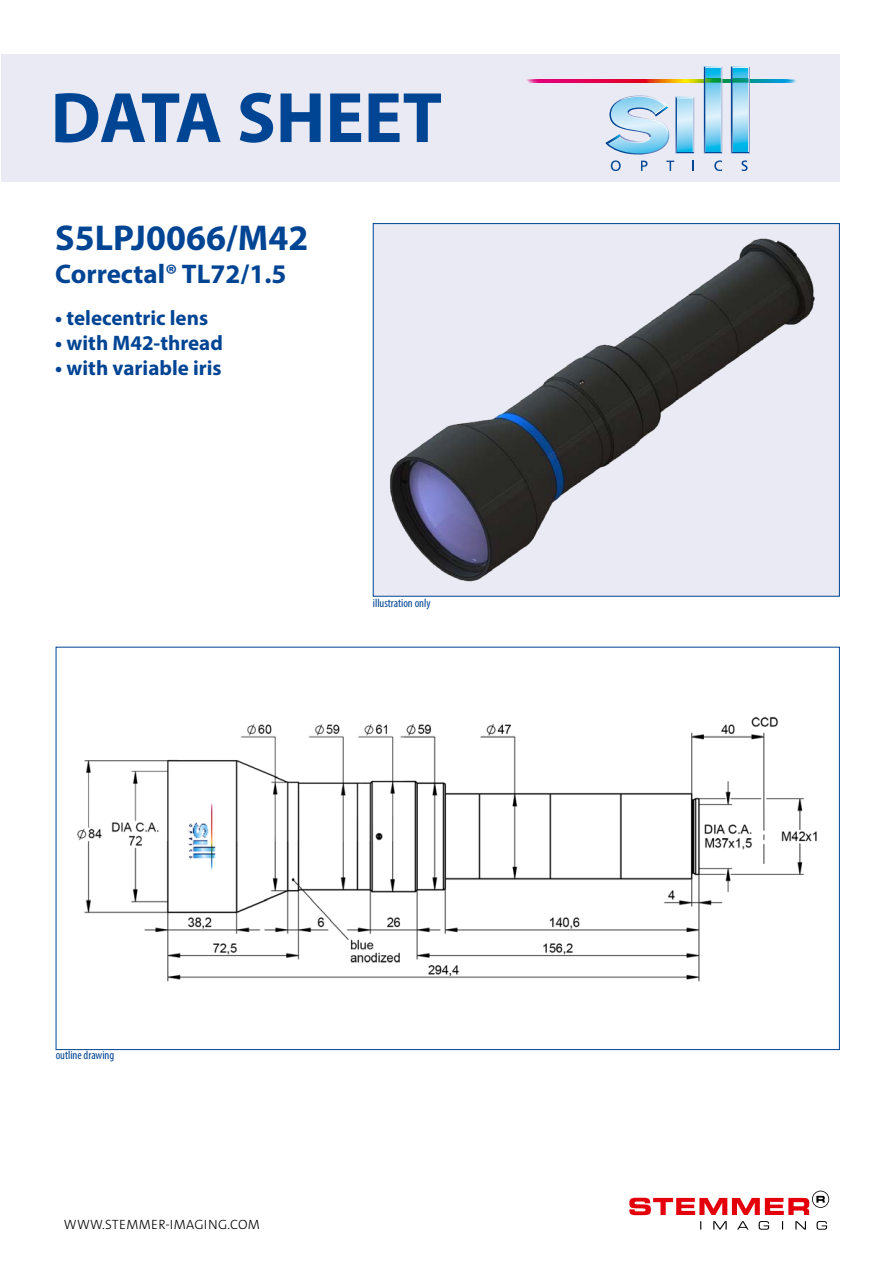
<style>
.page{position:relative;width:893px;height:1263px;background:#fff}
.page>*{position:absolute;margin:0;border:0;box-sizing:border-box;transform-origin:0 0}
.t1{font:700 72px "Myriad Pro";color:#004494}
.t2{font:700 36px "Myriad Pro";color:#004494}
.t3{font:700 27px "Myriad Pro";color:#004494}
.t4{font:700 21px "Myriad Pro";color:#004494}
.t5{font:13.5px "The Sans LP3 Lig";letter-spacing:.025em;color:#000}
.t6{font:condensed 12px "Myriad Pro";color:#004494}
</style>
<div class="page">
<div style="left:1px;top:54px;width:839px;height:128px;background:#e9eaf4"></div>
<div style="left:373px;top:224px;width:466px;height:372px;background:#e9eaf4"></div>
<img style="left:390px;top:238px;width:425px;height:344px">
<img style="left:77px;top:716px;width:740px;height:266px">
<svg style="left:527px;top:79px;width:262px;height:1px"></svg>
<hr style="left:527px;top:81px;width:268px;height:1px;background:#a8d4ed">
<svg style="left:528px;top:82px;width:266px;height:1px"></svg>
<svg style="left:527px;top:81px;width:266px;height:1px"></svg>
<svg style="left:526px;top:80px;width:269px;height:1px"></svg>
<svg style="left:611px;top:160px;width:10px;height:11px"></svg>
<svg style="left:641px;top:161px;width:6px;height:10px"></svg>
<svg style="left:666px;top:161px;width:8px;height:10px"></svg>
<svg style="left:714px;top:160px;width:8px;height:11px"></svg>
<svg style="left:742px;top:160px;width:5px;height:11px"></svg>
<svg style="left:605px;top:66px;width:145px;height:88px"></svg>
<svg style="left:629px;top:1190px;width:200px;height:40px"></svg>
<h1 class="t1" style="left:51px;top:71px;width:393px">DATA SHEET</h1>
<h2 class="t2" style="left:55px;top:215px;width:254px">S5LPJ0066/M42</h2>
<p class="t3" style="left:55px;top:256px;width:233px">Correctal® TL72/1.5</p>
<p class="t4" style="left:55px;top:304px;width:154px">• telecentric lens</p>
<p class="t4" style="left:55px;top:329px;width:169px">• with M42-thread</p>
<p class="t4" style="left:55px;top:354px;width:168px">• with variable iris</p>
<p class="t6" style="left:373px;top:595px;width:59px">illustration only</p>
<p class="t6" style="left:56px;top:1048px;width:60px">outline drawing</p>
<p class="t5" style="left:64px;top:1215px;width:197px">WWW.STEMMER-IMAGING.COM</p>
</div>
